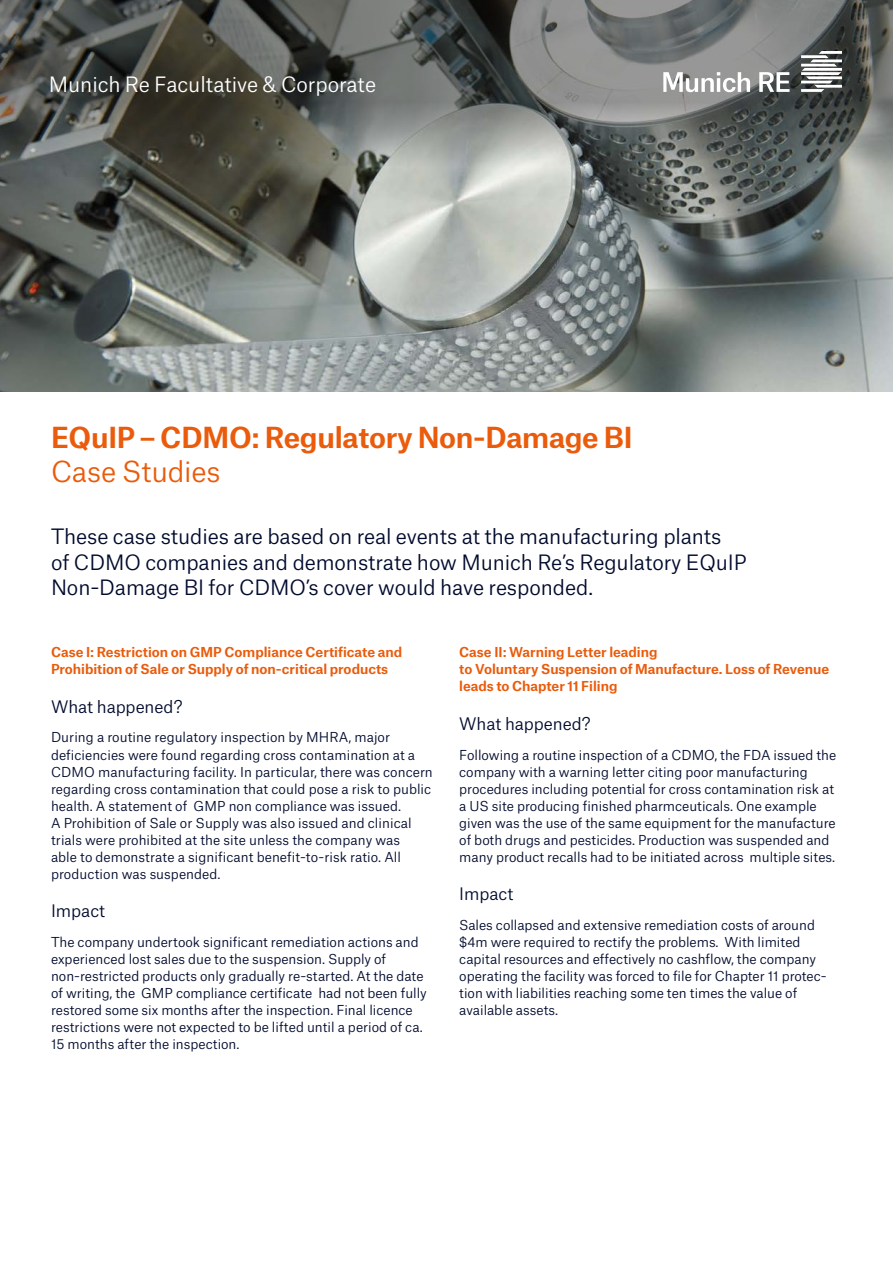
<style>
.page{position:relative;width:893px;height:1263px;background:#fff}
.page>*{position:absolute;margin:0;border:0;box-sizing:border-box;transform-origin:0 0}
.t1{font:700 27.75px "Munich Re Neue";letter-spacing:-.01em;color:#ea5b0b}
.t2{font:27.75px "Munich Re Neue";letter-spacing:-.01em;color:#ea5b0b}
.t3{font:20.25px/25.5px "Munich Re Neue";letter-spacing:-.005em;color:#010a2d}
.t4{font:20.25px "Munich Re Neue";letter-spacing:-.005em;color:#fff}
.t5{font:16.5px "Munich Re Neue";letter-spacing:-.005em;color:#010a2d}
.t6{font:13.2px/17px "Munich Re Neue";color:#010a2d}
.t7{font:700 13.2px/17px "Munich Re Neue";color:#ea5b0b}
</style>
<div class="page">
<img style="left:0;top:255px;width:893px;height:136px">
<svg style="left:0;top:0;width:893px;height:255px;background:#686b67"></svg>
<svg style="left:663px;top:51px;width:179px;height:41px"></svg>
<h2 class="t4" style="left:49px;top:68px;width:329px">Munich Re Facultative &amp; Corporate</h2>
<h1 class="t1" style="left:51px;top:414px;width:583px">EQuIP – CDMO: Regulatory Non-Damage BI</h1>
<h1 class="t2" style="left:51px;top:449px;width:171px">Case Studies</h1>
<h2 class="t3" style="left:51px;top:522px;width:697px">These case studies are based on real events at the manufacturing plants<br>of CDMO companies and demonstrate how Munich Re’s Regulatory EQuIP<br>Non-Damage BI for CDMO’s cover would have responded.</h2>
<p class="t7" style="left:51px;top:642px;width:353px">Case I: Restriction on GMP Compliance Certificate and<br>Prohibition of Sale or Supply of non-critical products</p>
<p class="t5" style="left:51px;top:693px;width:133px">What happened?</p>
<p class="t6" style="left:51px;top:728px;width:383px">During a routine regulatory inspection by MHRA, major deficiencies were found regarding cross contamination at a CDMO manufacturing facility. In particular, there was concern regarding cross contamination that could pose a risk to public health. A statement of GMP non compliance was issued.<br>A Prohibition of Sale or Supply was also issued and clinical trials were prohibited at the site unless the company was<br>able to demonstrate a significant benefit-to-risk ratio. All production was suspended.</p>
<p class="t5" style="left:51px;top:897px;width:56px">Impact</p>
<p class="t6" style="left:51px;top:932px;width:377px">The company undertook significant remediation actions and experienced lost sales due to the suspension. Supply of non-restricted products only gradually re-started. At the date of writing, the GMP compliance certificate had not been fully restored some six months after the inspection. Final licence restrictions were not expected to be lifted until a period of ca.<br>15 months after the inspection.</p>
<p class="t7" style="left:459px;top:642px;width:371px">Case II: Warning Letter leading<br>to Voluntary Suspension of Manufacture. Loss of Revenue leads to Chapter 11 Filing</p>
<p class="t5" style="left:459px;top:710px;width:133px">What happened?</p>
<p class="t6" style="left:459px;top:745px;width:379px">Following a routine inspection of a CDMO, the FDA issued the company with a warning letter citing poor manufacturing procedures including potential for cross contamination risk at a US site producing finished pharmceuticals. One example given was the use of the same equipment for the manufacture of both drugs and pesticides. Production was suspended and many product recalls had to be initiated across multiple sites.</p>
<p class="t5" style="left:459px;top:880px;width:56px">Impact</p>
<p class="t6" style="left:459px;top:915px;width:369px">Sales collapsed and extensive remediation costs of around $4m were required to rectify the problems. With limited capital resources and effectively no cashflow, the company operating the facility was forced to file for Chapter 11 protec&shy;tion with liabilities reaching some ten times the value of available assets.</p>
</div>
